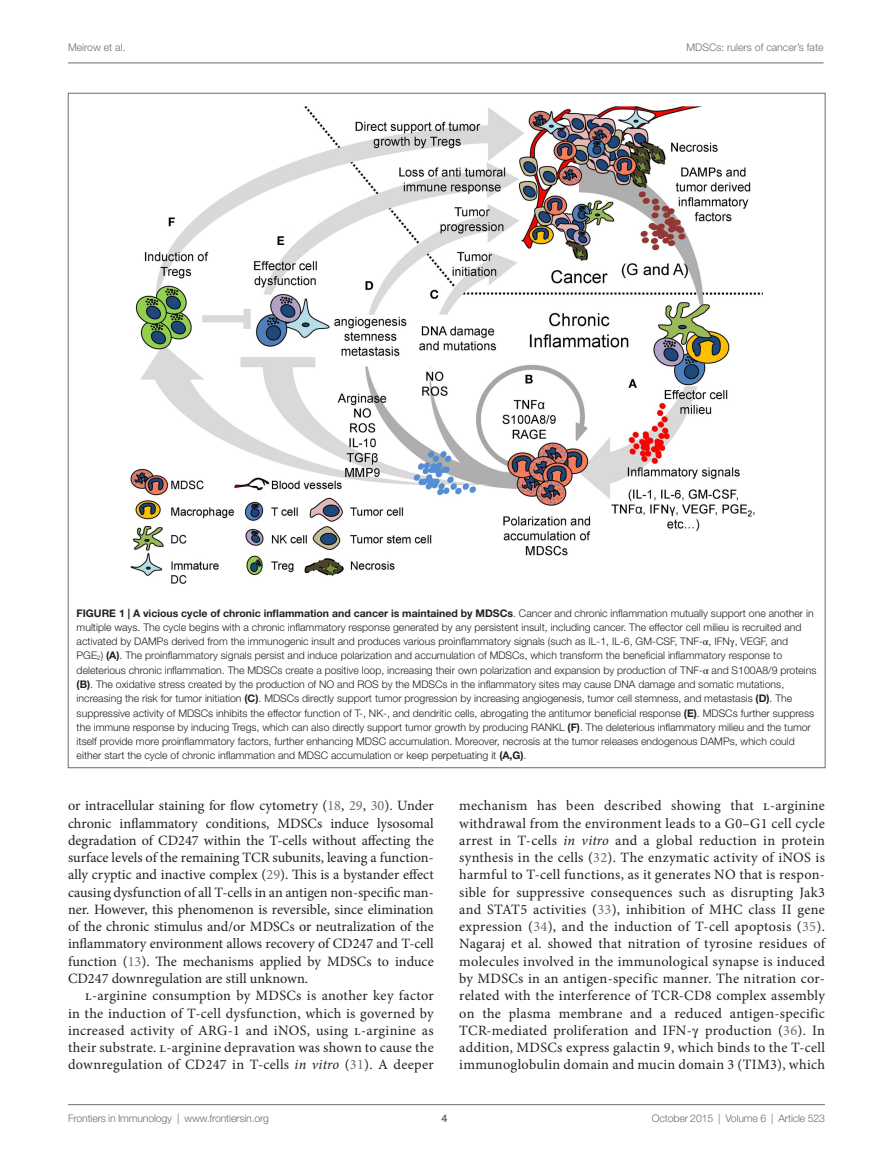
<style>
.page{position:relative;width:893px;height:1170px;background:#fff}
.page>*{position:absolute;margin:0;border:0;box-sizing:border-box;transform-origin:0 0}
.t1{font:14.25px/17.2px "Minion Pro";letter-spacing:.015em;color:#231f20;text-align:justify}
.t2{font:300 10.5px/14.2px "Helvetica Neue LT Std";color:#231f20}
.t3{font:300 10.5px "Helvetica Neue LT Std";letter-spacing:-.015em;color:#6c6d70}
.t4{font:700 10.5px "Helvetica Neue LT Std";color:#6c6d70}
.s1{font-weight:700}
.s2{font-family:"STIX General";font-weight:400}
.s3{font-style:italic}
.s4{color:#6c6d70}
.s5{font-family:"STIX General"}
</style>
<div class="page">
<hr style="left:68px;top:1104px;width:757px;height:1px;background:#6c6d70">
<hr style="left:68px;top:63px;width:756px;height:1px;background:#6c6d70">
<img style="left:130px;top:106px;width:633px;height:478px">
<p class="t3" style="left:68px;top:41px;width:59px">Meirow et al.</p>
<p class="t3" style="left:686px;top:41px;width:139px">MDSCs: rulers of cancer’s fate</p>
<p class="t2" style="left:77px;top:605px;width:741px"><span class="s1">FIGURE 1 | A vicious cycle of chronic inflammation and cancer is maintained by MDSCs</span>. Cancer and chronic inflammation mutually support one another in multiple ways. The cycle begins with a chronic inflammatory response generated by any persistent insult, including cancer. The effector cell milieu is recruited and activated by DAMPs derived from the immunogenic insult and produces various proinflammatory signals (such as IL-1, IL-6, GM-CSF, TNF-<span class="s2">α</span>, IFN<span class="s2">γ</span>, VEGF, and PGE<sub>2</sub>) <span class="s1">(A)</span>. The proinflammatory signals persist and induce polarization and accumulation of MDSCs, which transform the beneficial inflammatory response to deleterious chronic inflammation. The MDSCs create a positive loop, increasing their own polarization and expansion by production of TNF-<span class="s2">α</span> and S100A8/9 proteins <span class="s1">(B)</span>. The oxidative stress created by the production of NO and ROS by the MDSCs in the inflammatory sites may cause DNA damage and somatic mutations, increasing the risk for tumor initiation <span class="s1">(C)</span>. MDSCs directly support tumor progression by increasing angiogenesis, tumor cell stemness, and metastasis <span class="s1">(D)</span>. The suppressive activity of MDSCs inhibits the effector function of T-, NK-, and dendritic cells, abrogating the antitumor beneficial response <span class="s1">(E)</span>. MDSCs further suppress the immune response by inducing Tregs, which can also directly support tumor growth by producing RANKL <span class="s1">(F)</span>. The deleterious inflammatory milieu and the tumor itself provide more proinflammatory factors, further enhancing MDSC accumulation. Moreover, necrosis at the tumor releases endogenous DAMPs, which could either start the cycle of chronic inflammation and MDSC accumulation or keep perpetuating it <span class="s1">(A,G)</span>.</p>
<p class="t1" style="left:459px;top:797px;width:367px">mechanism has been described showing that l-arginine withdrawal from the environment leads to a G0–G1 cell cycle arrest in T-cells <span class="s3">in vitro</span> and a global reduction in protein synthesis in the cells (<span class="s4">32</span>). The enzymatic activity of iNOS is harmful to T-cell functions, as it generates NO that is respon&shy;sible for suppressive consequences such as disrupting Jak3 and STAT5 activities (<span class="s4">33</span>), inhibition of MHC class II gene expression (<span class="s4">34</span>), and the induction of T-cell apoptosis (<span class="s4">35</span>).<br>Nagaraj et al. showed that nitration of tyrosine residues of molecules involved in the immunological synapse is induced by MDSCs in an antigen-specific manner. The nitration cor&shy;related with the interference of TCR-CD8 complex assembly on the plasma membrane and a reduced antigen-specific TCR-mediated proliferation and IFN-<span class="s5">γ</span> production (<span class="s4">36</span>). In addition, MDSCs express galactin 9, which binds to the T-cell immunoglobulin domain and mucin domain 3 (TIM3), which</p>
<p class="t1" style="left:68px;top:797px;width:367px">or intracellular staining for flow cytometry (<span class="s4">18</span>, <span class="s4">29</span>, <span class="s4">30</span>). Under chronic inflammatory conditions, MDSCs induce lysosomal degradation of CD247 within the T-cells without affecting the surface levels of the remaining TCR subunits, leaving a function&shy;ally cryptic and inactive complex (<span class="s4">29</span>). This is a bystander effect causing dysfunction of all T-cells in an antigen non-specific man&shy;ner. However, this phenomenon is reversible, since elimination of the chronic stimulus and/or MDSCs or neutralization of the inflammatory environment allows recovery of CD247 and T-cell function (<span class="s4">13</span>). The mechanisms applied by MDSCs to induce CD247 downregulation are still unknown.</p>
<p class="t1" style="left:68px;top:987px;width:367px;text-indent:17px">l-arginine consumption by MDSCs is another key factor in the induction of T-cell dysfunction, which is governed by increased activity of ARG-1 and iNOS, using l-arginine as their substrate. l-arginine depravation was shown to cause the downregulation of CD247 in T-cells <span class="s3">in vitro</span> (<span class="s4">31</span>). A deeper</p>
<p class="t3" style="left:68px;top:1111px;width:203px">Frontiers in Immunology | www.frontiersin.org</p>
<p class="t4" style="left:441px;top:1111px;width:7px">4</p>
<p class="t3" style="left:652px;top:1111px;width:174px">October 2015 | Volume 6 | Article 523</p>
</div>
